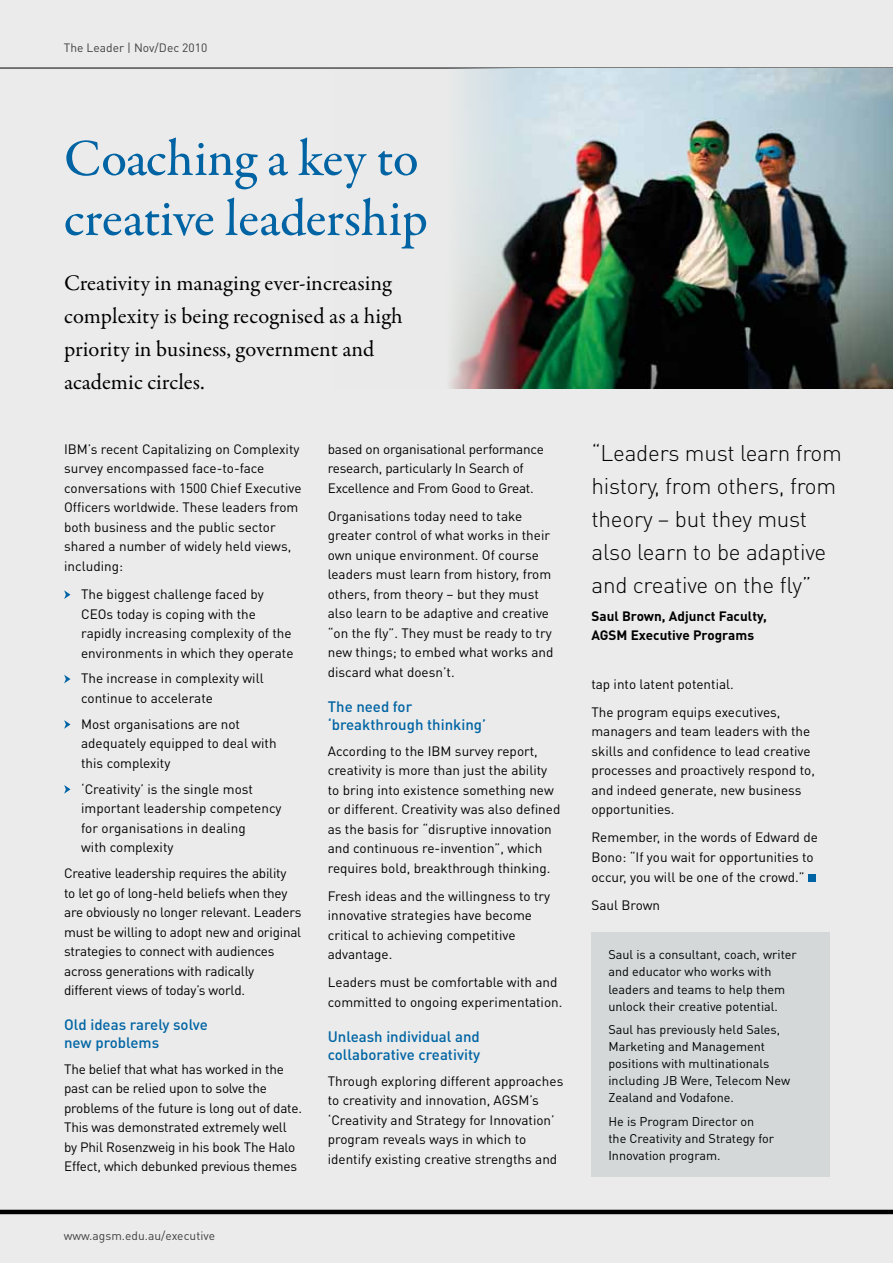
<style>
.page{position:relative;width:893px;height:1263px;background:#eaebea}
.page>*{position:absolute;margin:0;border:0;box-sizing:border-box;transform-origin:0 0}
.t1{font:500 52.5px/60px "Garamond Premr Pro";letter-spacing:-.005em;color:#0064a4}
.t2{font:22.5px/33px "Garamond Premr Pro";letter-spacing:.005em;color:#000}
.t3{font:300 22.5px/33px "DIN Pro";letter-spacing:-.01em;color:#000}
.t4{font:500 15px/18px "DIN Pro";color:#0064a4}
.t5{font:13.5px/19.5px "DIN Pro";color:#000}
.t6{font:700 13.5px/19.5px "DIN Pro";color:#000}
.t7{font:12.6px/17.1px "DIN Pro";color:#000}
.t8{font:12px "DIN Pro";color:#414042}
</style>
<div class="page">
<svg style="left:64px;top:590px;width:6px;height:9px"></svg>
<svg style="left:64px;top:675px;width:6px;height:8px"></svg>
<svg style="left:64px;top:720px;width:6px;height:9px"></svg>
<svg style="left:64px;top:785px;width:6px;height:9px"></svg>
<div style="left:808px;top:875px;width:7px;height:7px;background:#0064a4"></div>
<hr style="left:0;top:68px;width:893px;height:1px;background:#000">
<hr style="left:0;top:1210px;width:893px;height:4px;background:#000">
<img style="left:334px;top:68px;width:559px;height:321px">
<div style="left:591px;top:933px;width:238px;height:244px;background:#d4d8d9"></div>
<p class="t8" style="left:64px;top:39px;width:145px">The Leader | Nov/Dec 2010</p>
<h1 class="t1" style="left:64px;top:130px;width:366px">Coaching a key to creative leadership</h1>
<h2 class="t2" style="left:64px;top:267px;width:340px">Creativity in managing ever-increasing complexity is being recognised as a high priority in business, government and academic circles.</h2>
<p class="t5" style="left:64px;top:439px;width:239px">IBM’s recent Capitalizing on Complexity survey encompassed face-to-face conversations with 1500 Chief Executive Officers worldwide. These leaders from both business and the public sector shared a number of widely held views, including:</p>
<p class="t5" style="left:81px;top:584px;width:214px">The biggest challenge faced by CEOs today is coping with the rapidly increasing complexity of the environments in which they operate</p>
<p class="t5" style="left:81px;top:668px;width:184px">The increase in complexity will continue to accelerate</p>
<p class="t5" style="left:81px;top:714px;width:197px">Most organisations are not adequately equipped to deal with this complexity</p>
<p class="t5" style="left:81px;top:778px;width:202px">‘Creativity’ is the single most important leadership competency for organisations in dealing<br>with complexity</p>
<p class="t5" style="left:64px;top:863px;width:239px">Creative leadership requires the ability<br>to let go of long-held beliefs when they are obviously no longer relevant. Leaders must be willing to adopt new and original strategies to connect with audiences across generations with radically different views of today’s world.</p>
<p class="t4" style="left:64px;top:1015px;width:145px">Old ideas rarely solve new problems</p>
<p class="t5" style="left:64px;top:1059px;width:239px">The belief that what has worked in the past can be relied upon to solve the problems of the future is long out of date.<br>This was demonstrated extremely well by Phil Rosenzweig in his book The Halo Effect, which debunked previous themes</p>
<p class="t8" style="left:64px;top:1227px;width:153px">www.agsm.edu.au/executive</p>
<p class="t5" style="left:328px;top:439px;width:218px">based on organisational performance research, particularly In Search of<br>Excellence and From Good to Great.</p>
<p class="t5" style="left:328px;top:506px;width:227px">Organisations today need to take greater control of what works in their own unique environment. Of course leaders must learn from history, from others, from theory – but they must also learn to be adaptive and creative “on the fly”. They must be ready to try new things; to embed what works and discard what doesn’t.</p>
<p class="t4" style="left:328px;top:697px;width:160px">The need for ‘breakthrough thinking’</p>
<p class="t5" style="left:328px;top:741px;width:234px">According to the IBM survey report, creativity is more than just the ability to bring into existence something new or different. Creativity was also defined as the basis for “disruptive innovation and continuous re-invention”, which requires bold, breakthrough thinking.</p>
<p class="t5" style="left:328px;top:886px;width:224px">Fresh ideas and the willingness to try innovative strategies have become critical to achieving competitive advantage.</p>
<p class="t5" style="left:328px;top:972px;width:236px">Leaders must be comfortable with and committed to ongoing experimentation.</p>
<p class="t4" style="left:328px;top:1027px;width:154px">Unleash individual and collaborative creativity</p>
<p class="t5" style="left:328px;top:1071px;width:237px">Through exploring different approaches to creativity and innovation, AGSM’s ‘Creativity and Strategy for Innovation’ program reveals ways in which to identify existing creative strengths and</p>
<h2 class="t3" style="left:591px;top:435px;width:252px">“Leaders must learn from history, from others, from theory – but they must also learn to be adaptive and creative on the fly”</h2>
<p class="t6" style="left:591px;top:606px;width:177px">Saul Brown, Adjunct Faculty,<br>AGSM Executive Programs</p>
<p class="t5" style="left:591px;top:669px;width:191px;line-height:28px">tap into latent potential.<br>The program equips executives,</p>
<p class="t5" style="left:591px;top:721px;width:225px">managers and team leaders with the skills and confidence to lead creative processes and proactively respond to, and indeed generate, new business opportunities.</p>
<p class="t5" style="left:591px;top:827px;width:228px">Remember, in the words of Edward de<br>Bono: “If you wait for opportunities to occur, you will be one of the crowd.”</p>
<p class="t5" style="left:591px;top:895px;width:70px">Saul Brown</p>
<p class="t7" style="left:608px;top:946px;width:190px">Saul is a consultant, coach, writer and educator who works with leaders and teams to help them unlock their creative potential.</p>
<p class="t7" style="left:608px;top:1020px;width:183px">Saul has previously held Sales,<br>Marketing and Management positions with multinationals including JB Were, Telecom New<br>Zealand and Vodafone.</p>
<p class="t7" style="left:608px;top:1112px;width:167px">He is Program Director on the Creativity and Strategy for<br>Innovation program.</p>
</div>
